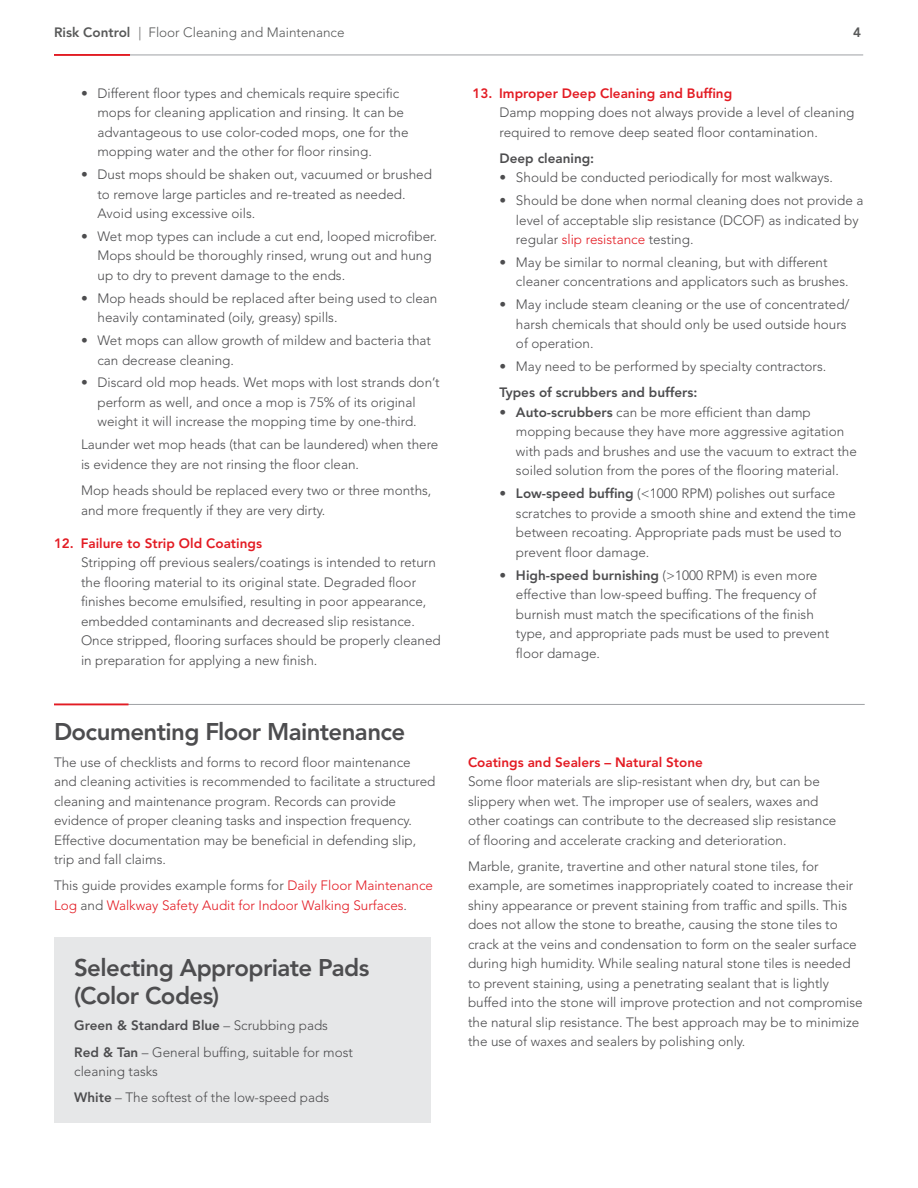
<style>
.page{position:relative;width:918px;height:1188px;background:#fff}
.page>*{position:absolute;margin:0;border:0;box-sizing:border-box;transform-origin:0 0}
.t1{font:800 24px/28.2px "Avenir LT Std";letter-spacing:-.025em;color:#4d4d4f}
.t2{font:300 13.5px/19.5px "Avenir LT Std";color:#4d4d4f}
.t3{font:300 13.5px/19.5px "Avenir LT Std";color:#e31b23}
.t4{font:800 13.5px "Avenir LT Std";color:#e31b23}
.t5{font:300 13.5px "Avenir LT Std";color:#585959}
.t6{font:800 13.5px "Avenir LT Std";color:#4d4d4f}
.t7{font:800 13.5px "Avenir LT Std";color:#585959}
.s1{font-weight:800}
.s2{color:#4d4d4f}
.s3{color:#e31b23}
</style>
<div class="page">
<hr style="left:54px;top:55px;width:809px;height:1px;background:#9fa1a4">
<hr style="left:54px;top:54px;width:76px;height:2px;background:#e31b23">
<hr style="left:54px;top:704px;width:811px;height:1px;background:#9fa1a4">
<hr style="left:54px;top:704px;width:75px;height:1px;background:#e31b23">
<div style="left:54px;top:938px;width:376px;height:185px;background:#e6e7e8"></div>
<p class="t5" style="left:54px;top:25px;width:292px"><span class="s1">Risk Control</span> | Floor Cleaning and Maintenance</p>
<p class="t2" style="left:97px;top:83px;width:313px;text-indent:-16px"><span class="s1">•</span> Different floor types and chemicals require specific mops for cleaning application and rinsing. It can be advantageous to use color-coded mops, one for the mopping water and the other for floor rinsing.</p>
<p class="t2" style="left:97px;top:165px;width:336px;text-indent:-16px"><span class="s1">•</span> Dust mops should be shaken out, vacuumed or brushed to remove large particles and re-treated as needed.<br>Avoid using excessive oils.</p>
<p class="t2" style="left:97px;top:227px;width:341px;text-indent:-16px"><span class="s1">•</span> Wet mop types can include a cut end, looped microfiber.<br>Mops should be thoroughly rinsed, wrung out and hung up to dry to prevent damage to the ends.</p>
<p class="t2" style="left:97px;top:288px;width:341px;text-indent:-16px"><span class="s1">•</span> Mop heads should be replaced after being used to clean heavily contaminated (oily, greasy) spills.</p>
<p class="t2" style="left:97px;top:331px;width:335px;text-indent:-16px"><span class="s1">•</span> Wet mops can allow growth of mildew and bacteria that can decrease cleaning.</p>
<p class="t2" style="left:81px;top:373px;width:360px;text-align:center"><span class="s1">•</span> Discard old mop heads. Wet mops with lost strands don’t perform as well, and once a mop is 75% of its original weight it will increase the mopping time by one-third.</p>
<p class="t2" style="left:81px;top:435px;width:359px">Launder wet mop heads (that can be laundered) when there is evidence they are not rinsing the floor clean.</p>
<p class="t2" style="left:81px;top:481px;width:352px">Mop heads should be replaced every two or three months, and more frequently if they are very dirty.</p>
<p class="t4" style="left:54px;top:535px;width:209px">12. Failure to Strip Old Coatings</p>
<p class="t2" style="left:81px;top:553px;width:361px">Stripping off previous sealers/coatings is intended to return the flooring material to its original state. Degraded floor finishes become emulsified, resulting in poor appearance, embedded contaminants and decreased slip resistance.<br>Once stripped, flooring surfaces should be properly cleaned in preparation for applying a new finish.</p>
<h1 class="t1" style="left:54px;top:718px;width:353px">Documenting Floor Maintenance</h1>
<p class="t2" style="left:54px;top:752px;width:383px">The use of checklists and forms to record floor maintenance and cleaning activities is recommended to facilitate a structured cleaning and maintenance program. Records can provide evidence of proper cleaning tasks and inspection frequency.<br>Effective documentation may be beneficial in defending slip, trip and fall claims.</p>
<p class="t3" style="left:54px;top:876px;width:381px"><span class="s2">This guide provides example forms for</span> Daily Floor Maintenance<br>Log <span class="s2">and</span> Walkway Safety Audit for Indoor Walking Surfaces<span class="s2">.</span></p>
<h1 class="t1" style="left:74px;top:954px;width:297px">Selecting Appropriate Pads (Color Codes)</h1>
<p class="t2" style="left:74px;top:1013px;width:280px;line-height:26.2px"><span class="s1">Green &amp; Standard Blue</span> – Scrubbing pads<br><span class="s1">Red &amp; Tan</span> – General buffing, suitable for most</p>
<p class="t2" style="left:74px;top:1058px;width:256px;line-height:26.2px">cleaning tasks<br><span class="s1">White</span> – The softest of the low-speed pads</p>
<p class="t7" style="left:853px;top:25px;width:9px">4</p>
<p class="t4" style="left:472px;top:85px;width:261px">13. Improper Deep Cleaning and Buffing</p>
<p class="t2" style="left:500px;top:103px;width:356px">Damp mopping does not always provide a level of cleaning required to remove deep seated floor contamination.</p>
<p class="t6" style="left:500px;top:150px;width:96px">Deep cleaning:</p>
<p class="t2" style="left:500px;top:168px;width:335px"><span class="s1">•</span> Should be conducted periodically for most walkways.</p>
<p class="t2" style="left:516px;top:191px;width:349px;text-indent:-16px"><span class="s1">•</span> Should be done when normal cleaning does not provide a level of acceptable slip resistance (DCOF) as indicated by regular <span class="s3">slip resistance</span> testing.</p>
<p class="t2" style="left:516px;top:253px;width:334px;text-indent:-16px"><span class="s1">•</span> May be similar to normal cleaning, but with different cleaner concentrations and applicators such as brushes.</p>
<p class="t2" style="left:516px;top:295px;width:335px;text-indent:-16px"><span class="s1">•</span> May include steam cleaning or the use of concentrated/ harsh chemicals that should only be used outside hours of operation.</p>
<p class="t2" style="left:500px;top:353px;width:328px;line-height:26.2px"><span class="s1">•</span> May need to be performed by specialty contractors.<br><span class="s1">Types of scrubbers and buffers:</span></p>
<p class="t2" style="left:516px;top:403px;width:342px;text-indent:-16px"><span class="s1">• Auto-scrubbers</span> can be more efficient than damp mopping because they have more aggressive agitation with pads and brushes and use the vacuum to extract the soiled solution from the pores of the flooring material.</p>
<p class="t2" style="left:516px;top:484px;width:341px;text-indent:-16px"><span class="s1">• Low-speed buffing</span> (&lt;1000 RPM) polishes out surface scratches to provide a smooth shine and extend the time between recoating. Appropriate pads must be used to prevent floor damage.</p>
<p class="t2" style="left:516px;top:565px;width:315px;text-indent:-16px"><span class="s1">• High-speed burnishing</span> (&gt;1000 RPM) is even more effective than low-speed buffing. The frequency of burnish must match the specifications of the finish type, and appropriate pads must be used to prevent floor damage.</p>
<p class="t4" style="left:468px;top:754px;width:236px">Coatings and Sealers – Natural Stone</p>
<p class="t2" style="left:468px;top:772px;width:370px">Some floor materials are slip-resistant when dry, but can be slippery when wet. The improper use of sealers, waxes and other coatings can contribute to the decreased slip resistance of flooring and accelerate cracking and deterioration.</p>
<p class="t2" style="left:468px;top:856px;width:396px">Marble, granite, travertine and other natural stone tiles, for example, are sometimes inappropriately coated to increase their shiny appearance or prevent staining from traffic and spills. This does not allow the stone to breathe, causing the stone tiles to crack at the veins and condensation to form on the sealer surface during high humidity. While sealing natural stone tiles is needed to prevent staining, using a penetrating sealant that is lightly buffed into the stone will improve protection and not compromise the natural slip resistance. The best approach may be to minimize the use of waxes and sealers by polishing only.</p>
</div>
